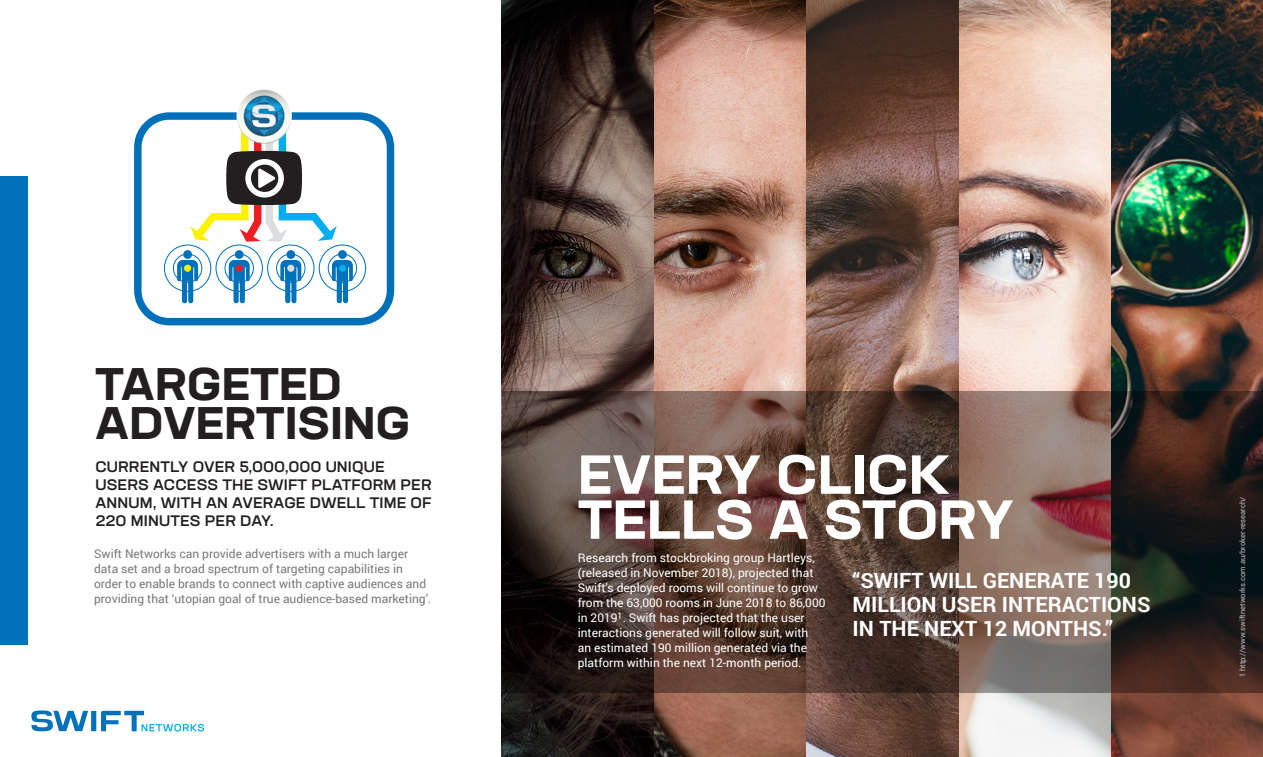
<style>
.page{position:relative;width:1263px;height:757px;background:#fff}
.page>*{position:absolute;margin:0;border:0;box-sizing:border-box;transform-origin:0 0}
.Paragraph_Style_3{font:700 expanded 54px/45px "Neusa Next Std";letter-spacing:.01em;color:#fff}
.Paragraph_Style_3-2{font:700 expanded 45px/39px "Neusa Next Std";letter-spacing:.01em;color:#231f20}
.Paragraph_Style_3-3{font:700 21px/24px "Roboto";color:#fff}
.Paragraph_Style_3-4{font:500 expanded 15px/18px "Neusa Next Std";letter-spacing:.01em;color:#231f20}
.Paragraph_Style_1{font:12px/15px "Roboto";color:#fff}
.t1{font:12px/15px "Roboto";color:#76787b}
.Cite{font:7.5px "Roboto";color:#c2c3c6}
</style>
<div class="page">
<svg style="left:31px;top:710px;width:173px;height:21px"></svg>
<img style="left:502px;top:0;width:761px;height:757px">
<div style="left:0;top:177px;width:28px;height:468px;background:#0071bb"></div>
<svg style="left:502px;top:391px;width:761px;height:302px;background:#554039"></svg>
<svg style="left:134px;top:112px;width:260px;height:213px"></svg>
<svg style="left:164px;top:89px;width:202px;height:214px"></svg>
<p class="Paragraph_Style_3-2" style="left:96px;top:364px;width:316px">TARGETED<br>ADVERTISING</p>
<p class="Paragraph_Style_3-4" style="left:95px;top:457px;width:338px">CURRENTLY OVER 5,000,000 UNIQUE<br>USERS ACCESS THE SWIFT PLATFORM PER<br>ANNUM, WITH AN AVERAGE DWELL TIME OF<br>220 MINUTES PER DAY.</p>
<p class="t1" style="left:94px;top:546px;width:339px">Swift Networks can provide advertisers with a much larger data set and a broad spectrum of targeting capabilities in order to enable brands to connect with captive audiences and providing that ‘utopian goal of true audience-based marketing’.</p>
<p class="Paragraph_Style_1" style="left:578px;top:550px;width:249px">Research from stockbroking group Hartleys, (released in November 2018), projected that Swift’s deployed rooms will continue to grow from the 63,000 rooms in June 2018 to 86,000 in 2019<sup>1</sup>. Swift has projected that the user interactions generated will follow suit, with<br>an estimated 190 million generated via the platform within the next 12-month period.</p>
<p class="Paragraph_Style_3" style="left:578px;top:451px;width:437px">EVERY CLICK<br>TELLS A STORY</p>
<p class="Paragraph_Style_3-3" style="left:853px;top:568px;width:299px">“SWIFT WILL GENERATE 190<br>MILLION USER INTERACTIONS<br>IN THE NEXT 12 MONTHS.”</p>
<p class="Cite" style="left:1237px;top:677px;width:182px;rotate:-90deg">1 http://www.swiftnetworks.com.au/broker-research/</p>
</div>
